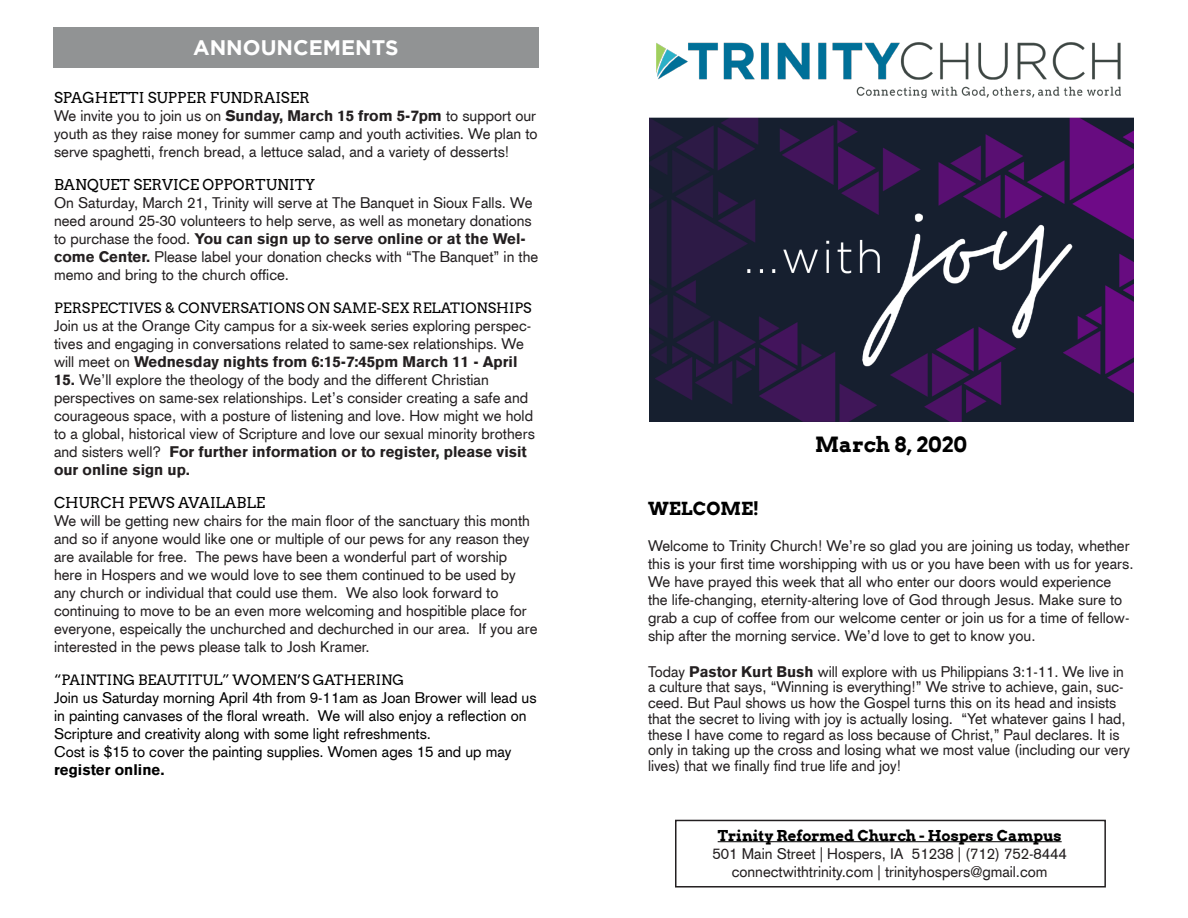
<style>
.page{position:relative;width:1188px;height:918px;background:#fff}
.page>*{position:absolute;margin:0;border:0;box-sizing:border-box;transform-origin:0 0}
.t1{font:700 21px "Gotham";color:#fff}
.t2{font:700 21px "Arvo";color:#000}
.t3{font:700 18px "Arvo";color:#000}
.t4{font:15px/18px "Akzidenz Grotesk CE";color:#231f20}
.t5{font:15px/18px "Akzidenz Grotesk CE";color:#000}
.t6{font:15px "Arvo";color:#000}
.t7{font:700 15px "Arvo";color:#000}
.t8{font:14.25px "Arvo";color:#000}
.s1{font-weight:900}
</style>
<div class="page">
<div style="left:675px;top:820px;width:431px;height:68px;border:2px solid #231f20"></div>
<div style="left:53px;top:27px;width:486px;height:41px;background:#919394"></div>
<hr style="left:718px;top:841px;width:344px;height:1px;background:#000">
<img style="left:649px;top:118px;width:485px;height:304px">
<img style="left:657px;top:43px;width:463px;height:55px">
<p class="t1" style="left:193px;top:36px;width:207px">ANNOUNCEMENTS</p>
<p class="t6" style="left:54px;top:89px;width:257px">SPAGHETTI SUPPER FUNDRAISER</p>
<p class="t4" style="left:54px;top:107px;width:485px;text-align:justify">We invite you to join us on <span class="s1">Sunday, March 15 from 5-7pm</span> to support our youth as they raise money for summer camp and youth activities. We plan to serve spaghetti, french bread, a lettuce salad, and a variety of desserts!</p>
<p class="t6" style="left:54px;top:176px;width:263px">BANQUET SERVICE OPPORTUNITY</p>
<p class="t4" style="left:54px;top:194px;width:486px">On Saturday, March 21, Trinity will serve at The Banquet in Sioux Falls. We need around 25-30 volunteers to help serve, as well as monetary donations to purchase the food. <span class="s1">You can sign up to serve online or at the Wel&shy;come Center.</span> Please label your donation checks with “The Banquet” in the memo and bring to the church office.</p>
<p class="t8" style="left:54px;top:300px;width:479px">PERSPECTIVES &amp; CONVERSATIONS ON SAME-SEX RELATIONSHIPS</p>
<p class="t4" style="left:54px;top:317px;width:479px">Join us at the Orange City campus for a six-week series exploring perspec&shy;tives and engaging in conversations related to same-sex relationships. We will meet on <span class="s1">Wednesday nights from 6:15-7:45pm March 11 - April</span></p>
<p class="t4" style="left:54px;top:371px;width:482px"><span class="s1">15.</span> We’ll explore the theology of the body and the different Christian perspectives on same-sex relationships. Let’s consider creating a safe and courageous space, with a posture of listening and love. How might we hold to a global, historical view of Scripture and love our sexual minority brothers and sisters well? <span class="s1">For further information or to register, please visit our online sign up.</span></p>
<p class="t6" style="left:54px;top:494px;width:213px">CHURCH PEWS AVAILABLE</p>
<p class="t4" style="left:54px;top:512px;width:485px">We will be getting new chairs for the main floor of the sanctuary this month and so if anyone would like one or multiple of our pews for any reason they are available for free. The pews have been a wonderful part of worship here in Hospers and we would love to see them continued to be used by any church or individual that could use them. We also look forward to continuing to move to be an even more welcoming and hospitible place for everyone, espeically the unchurched and dechurched in our area. If you are interested in the pews please talk to Josh Kramer.</p>
<p class="t8" style="left:54px;top:672px;width:352px">“PAINTING BEAUTITUL” WOMEN’S GATHERING</p>
<p class="t5" style="left:54px;top:689px;width:484px">Join us Saturday morning April 4th from 9-11am as Joan Brower will lead us in painting canvases of the floral wreath. We will also enjoy a reflection on<br>Scripture and creativity along with some light refreshments.</p>
<p class="t5" style="left:54px;top:743px;width:459px">Cost is $15 to cover the painting supplies. Women ages 15 and up may <span class="s1">register online.</span></p>
<p class="t2" style="left:815px;top:432px;width:153px">March 8, 2020</p>
<p class="t3" style="left:648px;top:497px;width:113px">WELCOME!</p>
<p class="t4" style="left:648px;top:536px;width:487px">Welcome to Trinity Church! We’re so glad you are joining us today, whether this is your first time worshipping with us or you have been with us for years.<br>We have prayed this week that all who enter our doors would experience the life-changing, eternity-altering love of God through Jesus. Make sure to grab a cup of coffee from our welcome center or join us for a time of fellow&shy;ship after the morning service. We’d love to get to know you.</p>
<p class="t4" style="left:648px;top:663px;width:484px;line-height:15.8px">Today <span class="s1">Pastor Kurt Bush</span> will explore with us Philippians 3:1-11. We live in a culture that says, “Winning is everything!” We strive to achieve, gain, suc&shy;ceed. But Paul shows us how the Gospel turns this on its head and insists that the secret to living with joy is actually losing. “Yet whatever gains I had, these I have come to regard as loss because of Christ,” Paul declares. It is only in taking up the cross and losing what we most value (including our very lives) that we finally find true life and joy!</p>
<p class="t7" style="left:718px;top:826px;width:346px">Trinity Reformed Church - Hospers Campus</p>
<p class="t4" style="left:713px;top:844px;width:356px">501 Main Street | Hospers, IA 51238 | (712) 752-8444</p>
<p class="t4" style="left:732px;top:862px;width:317px">connectwithtrinity.com | trinityhospers@gmail.com</p>
</div>
